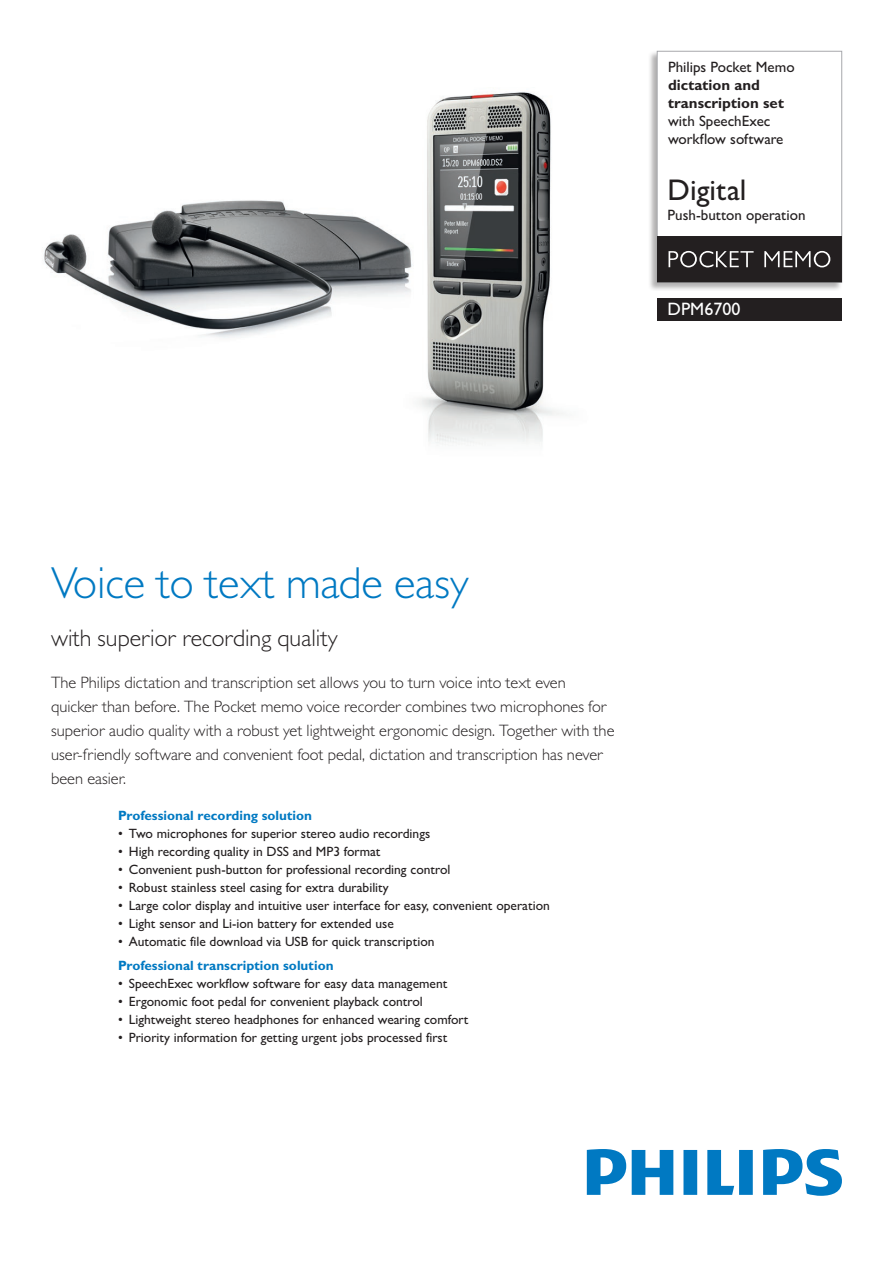
<style>
.page{position:relative;width:893px;height:1263px;background:#fff}
.page>*{position:absolute;margin:0;border:0;box-sizing:border-box;transform-origin:0 0}
.t1{font:300 45px "Gill Sans MT Pro";color:#0079c2}
.t2{font:500 30px "Gill Sans MT Pro";color:#231f20}
.t3{font:300 24px "Gill Sans MT Pro";color:#231f20}
.t4{font:500 18px "Gill Sans MT Pro";color:#fff}
.t5{font:300 16.5px/24px "Gill Sans MT Pro";color:#231f20}
.t6{font:500 15px/18px "Gill Sans MT Pro";color:#231f20}
.t7{font:700 15px/18px "Gill Sans MT Pro";color:#231f20}
.t8{font:500 13.5px "Gill Sans MT Pro";color:#231f20}
.t9{font:700 13.5px "Gill Sans MT Pro";color:#0079c2}
</style>
<div class="page">
<img style="left:44px;top:92px;width:519px;height:352px">
<div style="left:648px;top:51px;width:194px;height:240px;background:#231f20;opacity:.35"></div>
<div style="left:657px;top:51px;width:185px;height:231px;background:#fff"></div>
<div style="left:657px;top:51px;width:185px;height:231px;border:1px solid #a8a9ad"></div>
<div style="left:657px;top:298px;width:185px;height:23px;background:#231f20"></div>
<svg style="left:657px;top:236px;width:185px;height:46px"></svg>
<svg style="left:587px;top:1149px;width:255px;height:47px"></svg>
<p class="t6" style="left:668px;top:58px;width:128px">Philips Pocket Memo</p>
<p class="t7" style="left:668px;top:76px;width:118px">dictation and transcription set</p>
<p class="t6" style="left:668px;top:112px;width:117px">with SpeechExec workflow software</p>
<h2 class="t2" style="left:668px;top:172px;width:80px">Digital</h2>
<p class="t6" style="left:668px;top:206px;width:139px">Push-button operation</p>
<h3 class="t4" style="left:668px;top:298px;width:74px">DPM6700</h3>
<h1 class="t1" style="left:51px;top:556px;width:419px">Voice to text made easy</h1>
<h3 class="t3" style="left:51px;top:623px;width:288px">with superior recording quality</h3>
<p class="t5" style="left:51px;top:670px;width:565px">The Philips dictation and transcription set allows you to turn voice into text even quicker than before. The Pocket memo voice recorder combines two microphones for superior audio quality with a robust yet lightweight ergonomic design. Together with the user-friendly software and convenient foot pedal, dictation and transcription has never been easier.</p>
<p class="t9" style="left:118px;top:807px;width:195px">Professional recording solution</p>
<p class="t8" style="left:118px;top:825px;width:314px">• Two microphones for superior stereo audio recordings</p>
<p class="t8" style="left:118px;top:843px;width:264px">• High recording quality in DSS and MP3 format</p>
<p class="t8" style="left:118px;top:861px;width:334px">• Convenient push-button for professional recording control</p>
<p class="t8" style="left:118px;top:879px;width:272px">• Robust stainless steel casing for extra durability</p>
<p class="t8" style="left:118px;top:897px;width:433px">• Large color display and intuitive user interface for easy, convenient operation</p>
<p class="t8" style="left:118px;top:915px;width:277px">• Light sensor and Li-ion battery for extended use</p>
<p class="t8" style="left:118px;top:933px;width:318px">• Automatic file download via USB for quick transcription</p>
<p class="t9" style="left:118px;top:957px;width:217px">Professional transcription solution</p>
<p class="t8" style="left:118px;top:975px;width:331px">• SpeechExec workflow software for easy data management</p>
<p class="t8" style="left:118px;top:993px;width:306px">• Ergonomic foot pedal for convenient playback control</p>
<p class="t8" style="left:118px;top:1011px;width:352px">• Lightweight stereo headphones for enhanced wearing comfort</p>
<p class="t8" style="left:118px;top:1029px;width:331px">• Priority information for getting urgent jobs processed first</p>
</div>
